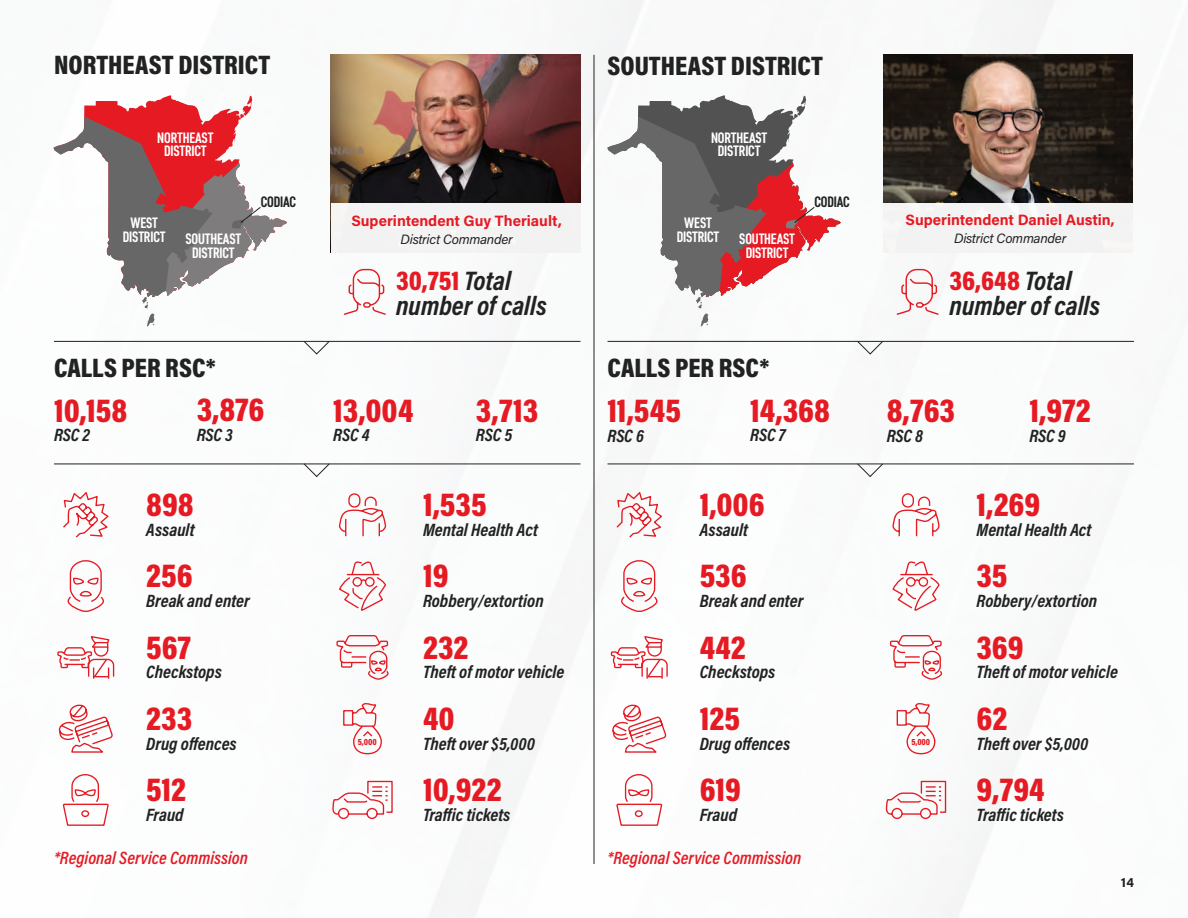
<style>
.page{position:relative;width:1188px;height:918px;background:#fff}
.page>*{position:absolute;margin:0;border:0;box-sizing:border-box;transform-origin:0 0}
.t1{font:900 33px "Acumin Pro Cond";color:#e51a23}
.t2{font:900 27px "Acumin Pro Cond";color:#222}
.t3{font:italic 700 27px/25.5px "Acumin Pro Cond";color:#222}
.t4{font:italic 700 18px "Acumin Pro Cond";color:#222}
.t5{font:italic 600 18px "Acumin Pro Cond";color:#e51a23}
.t6{font:700 15px/13.5px "Core Sans D57 Cn";letter-spacing:-.01em;color:#fff;text-align:center}
.t7{font:700 15px "Acumin Pro";color:#e51a23}
.t8{font:700 15px "Core Sans D57 Cn";letter-spacing:-.01em;color:#222}
.t9{font:italic 13.5px "Acumin Pro";letter-spacing:-.02em;color:#222}
.t10{font:700 13.5px "Acumin Pro";color:#222}
.t11{font:900 8.85px "Acumin Pro Cond";letter-spacing:-.01em;color:#e51a23}
.s1{font-weight:900;font-style:normal;color:#e51a23}
</style>
<div class="page">
<img style="left:53px;top:0;width:1081px;height:918px">
<svg style="left:342px;top:268px;width:45px;height:48px"></svg>
<svg style="left:62px;top:490px;width:48px;height:49px"></svg>
<svg style="left:615px;top:490px;width:49px;height:49px"></svg>
<svg style="left:57px;top:635px;width:58px;height:45px"></svg>
<svg style="left:610px;top:635px;width:58px;height:45px"></svg>
<svg style="left:338px;top:493px;width:49px;height:45px"></svg>
<svg style="left:892px;top:493px;width:48px;height:45px"></svg>
<svg style="left:336px;top:634px;width:53px;height:46px"></svg>
<svg style="left:889px;top:634px;width:54px;height:46px"></svg>
<svg style="left:342px;top:702px;width:41px;height:53px"></svg>
<svg style="left:896px;top:702px;width:40px;height:53px"></svg>
<svg style="left:67px;top:559px;width:38px;height:54px"></svg>
<svg style="left:620px;top:559px;width:38px;height:54px"></svg>
<svg style="left:58px;top:703px;width:56px;height:50px"></svg>
<svg style="left:612px;top:703px;width:56px;height:50px"></svg>
<svg style="left:63px;top:773px;width:46px;height:54px"></svg>
<svg style="left:617px;top:773px;width:45px;height:54px"></svg>
<svg style="left:333px;top:780px;width:60px;height:40px"></svg>
<svg style="left:886px;top:780px;width:61px;height:40px"></svg>
<svg style="left:338px;top:560px;width:49px;height:51px"></svg>
<svg style="left:891px;top:560px;width:50px;height:51px"></svg>
<hr style="left:54px;top:464px;width:526px;height:1px;background:#222">
<svg style="left:303px;top:463px;width:27px;height:15px"></svg>
<img style="left:331px;top:55px;width:249px;height:148px">
<img style="left:883px;top:55px;width:250px;height:148px">
<div style="left:331px;top:203px;width:249px;height:50px;background:#f3f2f3"></div>
<div style="left:883px;top:203px;width:250px;height:50px;background:#f3f3f3"></div>
<hr style="left:594px;top:55px;width:1px;height:809px;background:#222">
<hr style="left:608px;top:464px;width:526px;height:1px;background:#222">
<svg style="left:856px;top:463px;width:28px;height:15px"></svg>
<svg style="left:895px;top:268px;width:45px;height:48px"></svg>
<svg style="left:54px;top:95px;width:233px;height:21px"></svg>
<svg style="left:54px;top:116px;width:233px;height:211px"></svg>
<svg style="left:607px;top:95px;width:234px;height:202px"></svg>
<svg style="left:608px;top:116px;width:233px;height:211px"></svg>
<hr style="left:608px;top:341px;width:526px;height:1px;background:#222">
<svg style="left:856px;top:340px;width:28px;height:15px"></svg>
<hr style="left:54px;top:341px;width:526px;height:1px;background:#222">
<svg style="left:303px;top:340px;width:27px;height:15px"></svg>
<p class="t2" style="left:54px;top:47px;width:218px">NORTHEAST DISTRICT</p>
<p class="t6" style="left:157px;top:131px;width:58px">NORTHEAST<br>DISTRICT</p>
<p class="t6" style="left:123px;top:216px;width:44px">WEST<br>DISTRICT</p>
<p class="t6" style="left:185px;top:232px;width:57px">SOUTHEAST<br>DISTRICT</p>
<p class="t8" style="left:261px;top:193px;width:37px">CODIAC</p>
<p class="t2" style="left:54px;top:350px;width:163px">CALLS PER RSC*</p>
<p class="t1" style="left:54px;top:389px;width:75px">10,158</p>
<p class="t4" style="left:54px;top:423px;width:38px">RSC 2</p>
<p class="t1" style="left:197px;top:388px;width:69px">3,876</p>
<p class="t4" style="left:197px;top:422px;width:38px">RSC 3</p>
<p class="t1" style="left:146px;top:483px;width:49px">898</p>
<p class="t4" style="left:146px;top:518px;width:50px">Assault</p>
<p class="t1" style="left:146px;top:555px;width:48px">256</p>
<p class="t4" style="left:146px;top:589px;width:105px">Break and enter</p>
<p class="t1" style="left:146px;top:626px;width:46px">567</p>
<p class="t4" style="left:146px;top:660px;width:77px">Checkstops</p>
<p class="t1" style="left:146px;top:697px;width:48px">233</p>
<p class="t4" style="left:146px;top:731px;width:92px">Drug offences</p>
<p class="t1" style="left:146px;top:768px;width:41px">512</p>
<p class="t4" style="left:146px;top:803px;width:39px">Fraud</p>
<p class="t5" style="left:54px;top:846px;width:195px">*Regional Service Commission</p>
<p class="t2" style="left:608px;top:48px;width:217px">SOUTHEAST DISTRICT</p>
<p class="t7" style="left:352px;top:210px;width:212px">Superintendent Guy Theriault,</p>
<p class="t9" style="left:401px;top:230px;width:114px">District Commander</p>
<p class="t3" style="left:396px;top:267px;width:152px"><span class="s1">30,751</span> Total number of calls</p>
<p class="t1" style="left:333px;top:389px;width:82px">13,004</p>
<p class="t4" style="left:333px;top:423px;width:38px">RSC 4</p>
<p class="t1" style="left:476px;top:389px;width:64px">3,713</p>
<p class="t4" style="left:476px;top:423px;width:38px">RSC 5</p>
<p class="t1" style="left:423px;top:483px;width:65px">1,535</p>
<p class="t4" style="left:423px;top:518px;width:116px">Mental Health Act</p>
<p class="t1" style="left:423px;top:555px;width:27px">19</p>
<p class="t4" style="left:423px;top:589px;width:122px">Robbery/extortion</p>
<p class="t1" style="left:423px;top:626px;width:47px">232</p>
<p class="t4" style="left:423px;top:660px;width:143px">Theft of motor vehicle</p>
<p class="t6" style="left:711px;top:131px;width:58px">NORTHEAST<br>DISTRICT</p>
<p class="t6" style="left:677px;top:216px;width:44px">WEST<br>DISTRICT</p>
<p class="t6" style="left:739px;top:232px;width:57px">SOUTHEAST<br>DISTRICT</p>
<p class="t8" style="left:815px;top:193px;width:37px">CODIAC</p>
<p class="t2" style="left:608px;top:350px;width:163px">CALLS PER RSC*</p>
<p class="t1" style="left:608px;top:389px;width:75px">11,545</p>
<p class="t4" style="left:608px;top:424px;width:38px">RSC 6</p>
<p class="t1" style="left:750px;top:389px;width:81px">14,368</p>
<p class="t4" style="left:750px;top:423px;width:37px">RSC 7</p>
<p class="t1" style="left:700px;top:483px;width:66px">1,006</p>
<p class="t4" style="left:700px;top:518px;width:50px">Assault</p>
<p class="t1" style="left:700px;top:555px;width:48px">536</p>
<p class="t4" style="left:700px;top:589px;width:105px">Break and enter</p>
<p class="t1" style="left:700px;top:626px;width:48px">442</p>
<p class="t4" style="left:700px;top:660px;width:77px">Checkstops</p>
<p class="t7" style="left:906px;top:210px;width:211px">Superintendent Daniel Austin,</p>
<p class="t9" style="left:954px;top:229px;width:114px">District Commander</p>
<p class="t3" style="left:950px;top:267px;width:152px"><span class="s1">36,648</span> Total number of calls</p>
<p class="t1" style="left:887px;top:389px;width:70px">8,763</p>
<p class="t4" style="left:887px;top:424px;width:38px">RSC 8</p>
<p class="t1" style="left:1029px;top:389px;width:63px">1,972</p>
<p class="t4" style="left:1029px;top:424px;width:38px">RSC 9</p>
<p class="t1" style="left:976px;top:483px;width:65px">1,269</p>
<p class="t4" style="left:976px;top:518px;width:116px">Mental Health Act</p>
<p class="t1" style="left:976px;top:555px;width:33px">35</p>
<p class="t4" style="left:976px;top:589px;width:122px">Robbery/extortion</p>
<p class="t1" style="left:976px;top:626px;width:49px">369</p>
<p class="t4" style="left:976px;top:660px;width:143px">Theft of motor vehicle</p>
<p class="t1" style="left:423px;top:697px;width:33px">40</p>
<p class="t4" style="left:423px;top:731px;width:113px">Theft over $5,000</p>
<p class="t1" style="left:700px;top:697px;width:42px">125</p>
<p class="t4" style="left:700px;top:731px;width:92px">Drug offences</p>
<p class="t11" style="left:358px;top:737px;width:20px">5,000</p>
<p class="t11" style="left:911px;top:737px;width:20px">5,000</p>
<p class="t1" style="left:423px;top:768px;width:80px">10,922</p>
<p class="t4" style="left:423px;top:803px;width:89px">Traffic tickets</p>
<p class="t1" style="left:700px;top:768px;width:43px">619</p>
<p class="t4" style="left:700px;top:803px;width:39px">Fraud</p>
<p class="t5" style="left:608px;top:846px;width:195px">*Regional Service Commission</p>
<p class="t1" style="left:976px;top:697px;width:32px">62</p>
<p class="t4" style="left:976px;top:731px;width:113px">Theft over $5,000</p>
<p class="t1" style="left:976px;top:768px;width:70px">9,794</p>
<p class="t4" style="left:976px;top:803px;width:89px">Traffic tickets</p>
<p class="t10" style="left:1121px;top:873px;width:15px">14</p>
</div>
